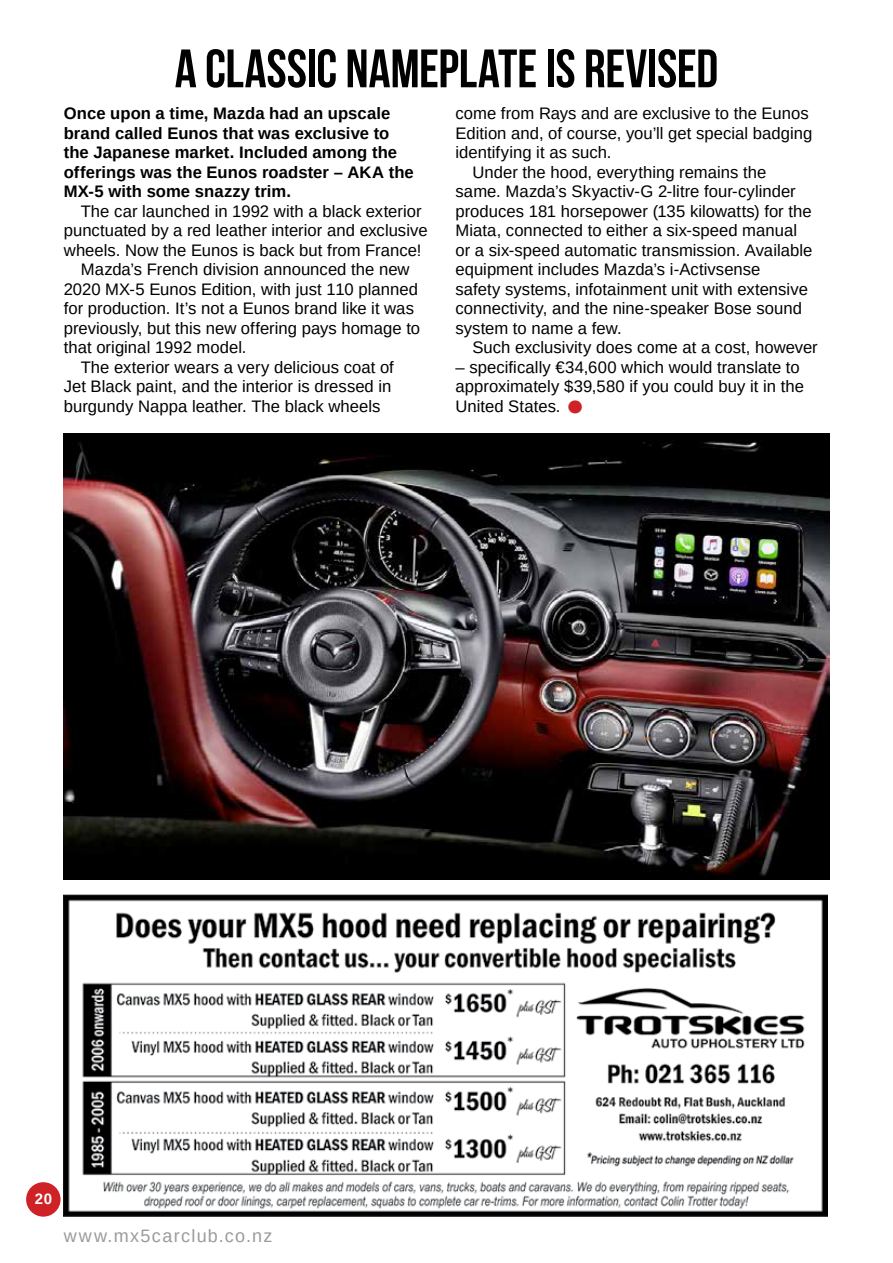
<style>
.page{position:relative;width:893px;height:1263px;background:#fff}
.page>*{position:absolute;margin:0;border:0;box-sizing:border-box;transform-origin:0 0}
.t1{font:700 54px "Bebas Neue";letter-spacing:-.005em;color:#000}
.t2{font:700 45px "Esphimere";color:#cf2227}
.t3{font:18px "Arimo";letter-spacing:.08em;color:#999b9c}
.t4{font:16.65px/19.5px "Arimo";color:#000}
.t5{font:700 16.65px/19.5px "Arimo";letter-spacing:.005em;color:#000}
.t6{font:700 15px "Arimo";color:#fff}
</style>
<div class="page">
<div style="left:26px;top:1182px;width:35px;height:34px;background:#cf2227;border-radius:50%"></div>
<img style="left:64px;top:433px;width:765px;height:446px">
<img style="left:64px;top:894px;width:763px;height:322px">
<h1 class="t1" style="left:175px;top:39px;width:545px">A CLASSIC NAMEPLATE IS REVISED</h1>
<p class="t5" style="left:64px;top:104px;width:352px">Once upon a time, Mazda had an upscale brand called Eunos that was exclusive to the Japanese market. Included among the offerings was the Eunos roadster – AKA the MX-5 with some snazzy trim.</p>
<p class="t4" style="left:81px;top:202px;width:342px">The car launched in 1992 with a black exterior</p>
<p class="t4" style="left:64px;top:221px;width:365px">punctuated by a red leather interior and exclusive</p>
<p class="t4" style="left:64px;top:241px;width:359px">wheels. Now the Eunos is back but from France!</p>
<p class="t4" style="left:81px;top:260px;width:330px">Mazda’s French division announced the new</p>
<p class="t4" style="left:64px;top:280px;width:356px">2020 MX-5 Eunos Edition, with just 110 planned</p>
<p class="t4" style="left:64px;top:299px;width:352px">for production. It’s not a Eunos brand like it was</p>
<p class="t4" style="left:64px;top:319px;width:358px">previously, but this new offering pays homage to</p>
<p class="t4" style="left:64px;top:338px;width:184px">that original 1992 model.</p>
<p class="t4" style="left:81px;top:358px;width:315px">The exterior wears a very delicious coat of</p>
<p class="t4" style="left:64px;top:377px;width:329px">Jet Black paint, and the interior is dressed in</p>
<p class="t4" style="left:64px;top:396px;width:318px">burgundy Nappa leather. The black wheels</p>
<p class="t4" style="left:455px;top:104px;width:355px">come from Rays and are exclusive to the Eunos</p>
<p class="t4" style="left:455px;top:123px;width:358px">Edition and, of course, you’ll get special badging</p>
<p class="t4" style="left:455px;top:143px;width:158px">identifying it as such.</p>
<p class="t4" style="left:472px;top:162px;width:295px">Under the hood, everything remains the</p>
<p class="t4" style="left:455px;top:182px;width:342px">same. Mazda’s Skyactiv-G 2-litre four-cylinder</p>
<p class="t4" style="left:455px;top:201px;width:358px">produces 181 horsepower (135 kilowatts) for the</p>
<p class="t4" style="left:455px;top:221px;width:343px">Miata, connected to either a six-speed manual</p>
<p class="t4" style="left:455px;top:240px;width:359px">or a six-speed automatic transmission. Available</p>
<p class="t4" style="left:455px;top:260px;width:306px">equipment includes Mazda’s i-Activsense</p>
<p class="t4" style="left:455px;top:279px;width:354px">safety systems, infotainment unit with extensive</p>
<p class="t4" style="left:455px;top:299px;width:348px">connectivity, and the nine-speaker Bose sound</p>
<p class="t4" style="left:455px;top:318px;width:168px">system to name a few.</p>
<p class="t4" style="left:472px;top:338px;width:347px">Such exclusivity does come at a cost, however</p>
<p class="t4" style="left:455px;top:357px;width:350px">– specifically €34,600 which would translate to approximately $39,580 if you could buy it in the<br>United States.</p>
<h2 class="t2" style="left:566px;top:380px;width:20px">•</h2>
<p class="t6" style="left:35px;top:1188px;width:19px">20</p>
<p class="t3" style="left:64px;top:1224px;width:210px">www.mx5carclub.co.nz</p>
</div>
